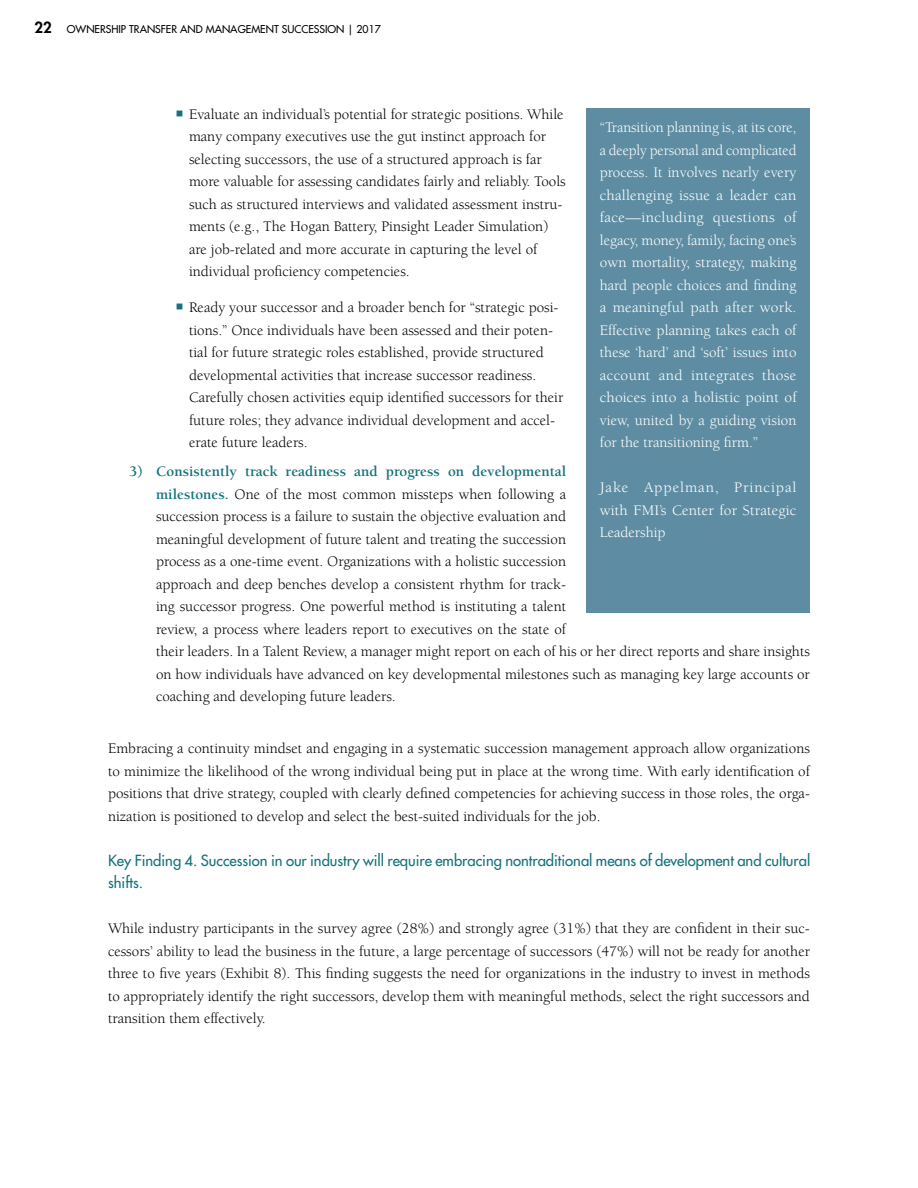
<style>
.page{position:relative;width:918px;height:1188px;background:#fff}
.page>*{position:absolute;margin:0;border:0;box-sizing:border-box;transform-origin:0 0}
.t1{font:15px/22.5px "Berkeley Std";color:#000}
.t2{font:15px/22.5px "Berkeley Std";color:#fff;text-align:justify}
.t3{font:500 15px/22.5px "Futura Std";color:#14737d}
.t4{font:800 15px "Futura Std";color:#000}
.t5{font:500 10.5px "Futura Std";color:#000}
.s1{font-weight:700;color:#14737d}
</style>
<div class="page">
<div style="left:586px;top:108px;width:224px;height:504px;background:#5e8da3"></div>
<p class="t4" style="left:34px;top:18px;width:19px">22</p>
<p class="t5" style="left:67px;top:23px;width:315px">OWNERSHIP TRANSFER AND MANAGEMENT SUCCESSION | 2017</p>
<p class="t1" style="left:189px;top:103px;width:378px">Evaluate an individual’s potential for strategic positions. While many company executives use the gut instinct approach for selecting successors, the use of a structured approach is far more valuable for assessing candidates fairly and reliably. Tools such as structured interviews and validated assessment instru&shy;ments (e.g., The Hogan Battery, Pinsight Leader Simulation) are job-related and more accurate in capturing the level of individual proficiency competencies.</p>
<p class="t1" style="left:189px;top:296px;width:376px">Ready your successor and a broader bench for “strategic posi&shy;tions.” Once individuals have been assessed and their poten&shy;tial for future strategic roles established, provide structured developmental activities that increase successor readiness.<br>Carefully chosen activities equip identified successors for their future roles; they advance individual development and accel&shy;erate future leaders.</p>
<p class="t1" style="left:156px;top:461px;width:656px;text-indent:-27px"><span class="s1">3) Consistently track readiness and progress on developmental<br>milestones.</span> One of the most common missteps when following a<br>succession process is a failure to sustain the objective evaluation and<br>meaningful development of future talent and treating the succession<br>process as a one-time event. Organizations with a holistic succession<br>approach and deep benches develop a consistent rhythm for track-<br>ing successor progress. One powerful method is instituting a talent<br>review, a process where leaders report to executives on the state of<br>their leaders. In a Talent Review, a manager might report on each of his or her direct reports and share insights on how individuals have advanced on key developmental milestones such as managing key large accounts or coaching and developing future leaders.</p>
<p class="t1" style="left:108px;top:737px;width:703px;text-align:justify">Embracing a continuity mindset and engaging in a systematic succession management approach allow organizations to minimize the likelihood of the wrong individual being put in place at the wrong time. With early identification of positions that drive strategy, coupled with clearly defined competencies for achieving success in those roles, the orga&shy;nization is positioned to develop and select the best-suited individuals for the job.</p>
<p class="t3" style="left:108px;top:849px;width:704px">Key Finding 4. Succession in our industry will require embracing nontraditional means of development and cultural shifts.</p>
<p class="t1" style="left:108px;top:917px;width:704px;text-align:justify">While industry participants in the survey agree (28%) and strongly agree (31%) that they are confident in their suc&shy;cessors’ ability to lead the business in the future, a large percentage of successors (47%) will not be ready for another three to five years (Exhibit 8). This finding suggests the need for organizations in the industry to invest in methods to appropriately identify the right successors, develop them with meaningful methods, select the right successors and transition them effectively.</p>
<p class="t2" style="left:600px;top:116px;width:198px">“Transition planning is, at its core, a deeply personal and complicated process. It involves nearly every challenging issue a leader can face—including questions of legacy, money, family, facing one’s own mortality, strategy, making hard people choices and finding a meaningful path after work.<br>Effective planning takes each of these ‘hard’ and ‘soft’ issues into account and integrates those choices into a holistic point of view, united by a guiding vision for the transitioning firm.”</p>
<p class="t2" style="left:600px;top:476px;width:198px">Jake Appelman, Principal with FMI’s Center for Strategic Leadership</p>
</div>
